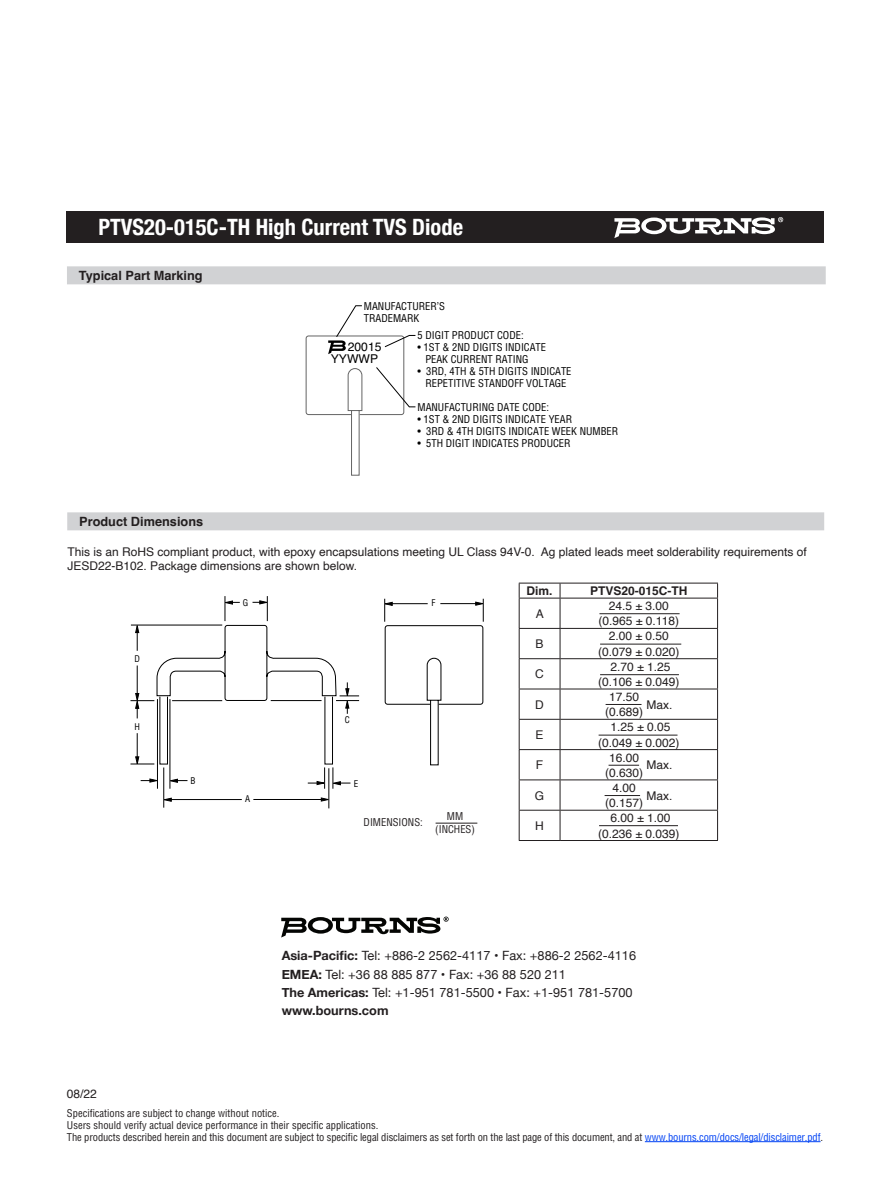
<style>
.page{position:relative;width:891px;height:1188px;background:#fff}
.page>*{position:absolute;margin:0;border:0;box-sizing:border-box;transform-origin:0 0}
.t1{font:700 condensed 22.5px "Helvetica Neue";color:#fff}
.t2{font:12.75px "Helvetica Neue";color:#231f20}
.t3{font:700 12.75px "Helvetica";color:#231f20}
.t4{font:700 12.75px "Helvetica Neue";color:#231f20}
.t5{font:12.15px/12.1px "Helvetica";color:#000;text-align:right}
.negative_type_header{font:12px/15.3px "Helvetica";color:#231f20;text-align:center}
.t6{font:700 12px "Helvetica";color:#231f20}
.negative_type_header-2{font:condensed 10.5px "Helvetica";letter-spacing:-.01em;color:#231f20}
.t7{font:condensed 10.5px/12px "Helvetica";color:#000}
.t8{font:condensed 9px "Helvetica";color:#000}
.s1{font-weight:700}
.s2{color:#0042f4}
</style>
<div class="page">
<div style="left:67px;top:212px;width:757px;height:31px;background:#231f20"></div>
<svg style="left:614px;top:217px;width:169px;height:21px"></svg>
<hr style="left:645px;top:1141px;width:176px;height:1px;background:#0042f4">
<div style="left:67px;top:512px;width:757px;height:18px;background:#d1d2d4"></div>
<hr style="left:436px;top:823px;width:41px;height:1px;background:#231f20">
<hr style="left:519px;top:583px;width:41px;height:1px;background:#231f20">
<svg style="left:519px;top:583px;width:1px;height:15px"></svg>
<hr style="left:560px;top:583px;width:158px;height:1px;background:#231f20">
<svg style="left:560px;top:583px;width:1px;height:15px"></svg>
<svg style="left:717px;top:583px;width:1px;height:15px"></svg>
<hr style="left:519px;top:598px;width:41px;height:1px;background:#231f20">
<hr style="left:519px;top:598px;width:1px;height:30px;background:#231f20">
<hr style="left:560px;top:598px;width:158px;height:1px;background:#231f20">
<hr style="left:560px;top:598px;width:1px;height:30px;background:#231f20">
<hr style="left:717px;top:598px;width:1px;height:30px;background:#231f20">
<hr style="left:519px;top:628px;width:41px;height:1px;background:#231f20">
<svg style="left:519px;top:629px;width:1px;height:29px"></svg>
<svg style="left:560px;top:629px;width:1px;height:29px"></svg>
<svg style="left:717px;top:629px;width:1px;height:29px"></svg>
<hr style="left:519px;top:658px;width:41px;height:1px;background:#231f20">
<hr style="left:519px;top:659px;width:1px;height:30px;background:#231f20">
<hr style="left:560px;top:658px;width:158px;height:1px;background:#231f20">
<hr style="left:560px;top:659px;width:1px;height:30px;background:#231f20">
<hr style="left:717px;top:659px;width:1px;height:30px;background:#231f20">
<hr style="left:519px;top:689px;width:41px;height:1px;background:#231f20">
<hr style="left:519px;top:689px;width:1px;height:30px;background:#231f20">
<hr style="left:560px;top:689px;width:1px;height:30px;background:#231f20">
<hr style="left:717px;top:689px;width:1px;height:30px;background:#231f20">
<hr style="left:519px;top:719px;width:41px;height:1px;background:#231f20">
<svg style="left:519px;top:720px;width:1px;height:29px"></svg>
<hr style="left:560px;top:719px;width:158px;height:1px;background:#231f20">
<svg style="left:560px;top:720px;width:1px;height:29px"></svg>
<svg style="left:717px;top:720px;width:1px;height:29px"></svg>
<hr style="left:519px;top:749px;width:41px;height:1px;background:#231f20">
<hr style="left:519px;top:750px;width:1px;height:30px;background:#231f20">
<hr style="left:560px;top:749px;width:158px;height:1px;background:#231f20">
<hr style="left:560px;top:750px;width:1px;height:30px;background:#231f20">
<hr style="left:717px;top:750px;width:1px;height:30px;background:#231f20">
<hr style="left:560px;top:780px;width:158px;height:1px;background:#231f20">
<hr style="left:560px;top:780px;width:1px;height:30px;background:#231f20">
<hr style="left:717px;top:780px;width:1px;height:30px;background:#231f20">
<hr style="left:519px;top:810px;width:41px;height:1px;background:#231f20">
<svg style="left:519px;top:811px;width:1px;height:29px"></svg>
<hr style="left:560px;top:810px;width:158px;height:1px;background:#231f20">
<svg style="left:560px;top:811px;width:1px;height:29px"></svg>
<svg style="left:717px;top:811px;width:1px;height:29px"></svg>
<hr style="left:519px;top:840px;width:41px;height:1px;background:#231f20">
<hr style="left:560px;top:628px;width:158px;height:1px;background:#231f20">
<hr style="left:560px;top:689px;width:158px;height:1px;background:#231f20">
<hr style="left:519px;top:780px;width:41px;height:1px;background:#231f20">
<hr style="left:519px;top:780px;width:1px;height:30px;background:#231f20">
<hr style="left:560px;top:840px;width:158px;height:1px;background:#231f20">
<hr style="left:599px;top:613px;width:81px;height:1px;background:#231f20">
<hr style="left:600px;top:644px;width:81px;height:1px;background:#231f20">
<hr style="left:600px;top:674px;width:79px;height:1px;background:#231f20">
<hr style="left:606px;top:704px;width:36px;height:1px;background:#231f20">
<hr style="left:599px;top:735px;width:79px;height:1px;background:#231f20">
<hr style="left:609px;top:765px;width:30px;height:1px;background:#231f20">
<hr style="left:605px;top:795px;width:35px;height:1px;background:#231f20">
<hr style="left:329px;top:768px;width:1px;height:40px;background:#000">
<svg style="left:163px;top:798px;width:9px;height:4px"></svg>
<svg style="left:321px;top:798px;width:9px;height:4px"></svg>
<hr style="left:170px;top:799px;width:72px;height:1px;background:#000">
<hr style="left:253px;top:799px;width:71px;height:1px;background:#000">
<hr style="left:164px;top:768px;width:1px;height:40px;background:#000">
<svg style="left:130px;top:596px;width:354px;height:193px"></svg>
<hr style="left:271px;top:700px;width:51px;height:1px;background:#000">
<hr style="left:599px;top:825px;width:79px;height:1px;background:#231f20">
<svg style="left:281px;top:917px;width:168px;height:21px"></svg>
<div style="left:67px;top:266px;width:759px;height:18px;background:#d1d2d4"></div>
<svg style="left:347px;top:368px;width:16px;height:108px"></svg>
<div style="left:306px;top:336px;width:98px;height:79px;border:1px solid #646464;border-radius:2px"></div>
<svg style="left:328px;top:305px;width:35px;height:49px"></svg>
<svg style="left:375px;top:335px;width:41px;height:73px"></svg>
<p class="t1" style="left:98px;top:208px;width:366px">PTVS20-015C-TH High Current TVS Diode</p>
<p class="t3" style="left:79px;top:268px;width:125px">Typical Part Marking</p>
<p class="t3" style="left:79px;top:514px;width:125px">Product Dimensions</p>
<p class="t7" style="left:364px;top:300px;width:83px">MANUFACTURER’S<br>TRADEMARK</p>
<p class="t5" style="left:331px;top:341px;width:52px">20015<br>YYWWP</p>
<p class="t7" style="left:418px;top:329px;width:108px">5 DIGIT PRODUCT CODE:</p>
<p class="t7" style="left:425px;top:341px;width:122px;text-indent:-8px">• 1ST &amp; 2ND DIGITS INDICATE<br>PEAK CURRENT RATING</p>
<p class="t7" style="left:418px;top:365px;width:156px;text-align:center">• 3RD, 4TH &amp; 5TH DIGITS INDICATE<br>REPETITIVE STANDOFF VOLTAGE</p>
<p class="t7" style="left:418px;top:401px;width:133px">MANUFACTURING DATE CODE:</p>
<p class="t7" style="left:418px;top:413px;width:156px">• 1ST &amp; 2ND DIGITS INDICATE YEAR</p>
<p class="t7" style="left:418px;top:425px;width:202px">• 3RD &amp; 4TH DIGITS INDICATE WEEK NUMBER</p>
<p class="t7" style="left:418px;top:437px;width:155px">• 5TH DIGIT INDICATES PRODUCER</p>
<p class="negative_type_header" style="left:68px;top:545px;width:741px;line-height:14.4px;text-align:left">This is an RoHS compliant product, with epoxy encapsulations meeting UL Class 94V-0. Ag plated leads meet solderability requirements of<br>JESD22-B102. Package dimensions are shown below.</p>
<p class="t8" style="left:134px;top:653px;width:7px">D</p>
<p class="t8" style="left:134px;top:721px;width:7px">H</p>
<p class="negative_type_header" style="left:67px;top:1087px;width:32px">08/22</p>
<p class="t8" style="left:243px;top:597px;width:7px">G</p>
<p class="t8" style="left:431px;top:597px;width:6px">F</p>
<p class="t8" style="left:345px;top:714px;width:7px">C</p>
<p class="t8" style="left:191px;top:775px;width:7px">B</p>
<p class="t8" style="left:354px;top:778px;width:6px">E</p>
<p class="t8" style="left:245px;top:793px;width:7px">A</p>
<p class="negative_type_header-2" style="left:364px;top:816px;width:61px">DIMENSIONS:</p>
<p class="negative_type_header-2" style="left:447px;top:810px;width:18px">MM</p>
<p class="negative_type_header-2" style="left:435px;top:823px;width:41px">(INCHES)</p>
<p class="t6" style="left:527px;top:584px;width:28px">Dim.</p>
<p class="t6" style="left:590px;top:584px;width:99px">PTVS20-015C-TH</p>
<p class="negative_type_header" style="left:536px;top:606px;width:10px">A</p>
<p class="negative_type_header" style="left:599px;top:599px;width:82px">24.5 ± 3.00 (0.965 ± 0.118)</p>
<p class="negative_type_header" style="left:536px;top:637px;width:10px">B</p>
<p class="negative_type_header" style="left:598px;top:629px;width:83px">2.00 ± 0.50 (0.079 ± 0.020)</p>
<p class="negative_type_header" style="left:535px;top:667px;width:10px">C</p>
<p class="negative_type_header" style="left:598px;top:659px;width:83px">2.70 ± 1.25 (0.106 ± 0.049)</p>
<p class="negative_type_header" style="left:535px;top:697px;width:10px">D</p>
<p class="negative_type_header" style="left:605px;top:690px;width:40px">17.50 (0.689)</p>
<p class="negative_type_header" style="left:646px;top:697px;width:28px">Max.</p>
<p class="negative_type_header" style="left:536px;top:727px;width:10px">E</p>
<p class="negative_type_header" style="left:598px;top:720px;width:83px">1.25 ± 0.05 (0.049 ± 0.002)</p>
<p class="negative_type_header" style="left:536px;top:758px;width:9px">F</p>
<p class="negative_type_header" style="left:605px;top:750px;width:40px">16.00 (0.630)</p>
<p class="negative_type_header" style="left:646px;top:758px;width:28px">Max.</p>
<p class="negative_type_header" style="left:535px;top:788px;width:11px">G</p>
<p class="negative_type_header" style="left:605px;top:780px;width:40px">4.00 (0.157)</p>
<p class="negative_type_header" style="left:646px;top:788px;width:28px">Max.</p>
<p class="negative_type_header" style="left:535px;top:818px;width:10px">H</p>
<p class="negative_type_header" style="left:598px;top:811px;width:83px">6.00 ± 1.00 (0.236 ± 0.039)</p>
<p class="t2" style="left:282px;top:947px;width:356px"><span class="s1">Asia-Pacific:</span> Tel: +886-2 2562-4117 • Fax: +886-2 2562-4116</p>
<p class="t2" style="left:282px;top:965px;width:286px"><span class="s1">EMEA:</span> Tel: +36 88 885 877 • Fax: +36 88 520 211</p>
<p class="t2" style="left:282px;top:983px;width:352px"><span class="s1">The Americas:</span> Tel: +1-951 781-5500 • Fax: +1-951 781-5700</p>
<p class="t4" style="left:282px;top:1001px;width:108px">www.bourns.com</p>
<p class="negative_type_header-2" style="left:67px;top:1106px;width:214px">Specifications are subject to change without notice.</p>
<p class="negative_type_header-2" style="left:67px;top:1118px;width:313px">Users should verify actual device performance in their specific applications.</p>
<p class="negative_type_header-2" style="left:67px;top:1130px;width:758px">The products described herein and this document are subject to specific legal disclaimers as set forth on the last page of this document, and at <span class="s2">www.bourns.com/docs/legal/disclaimer.pdf</span>.</p>
</div>
